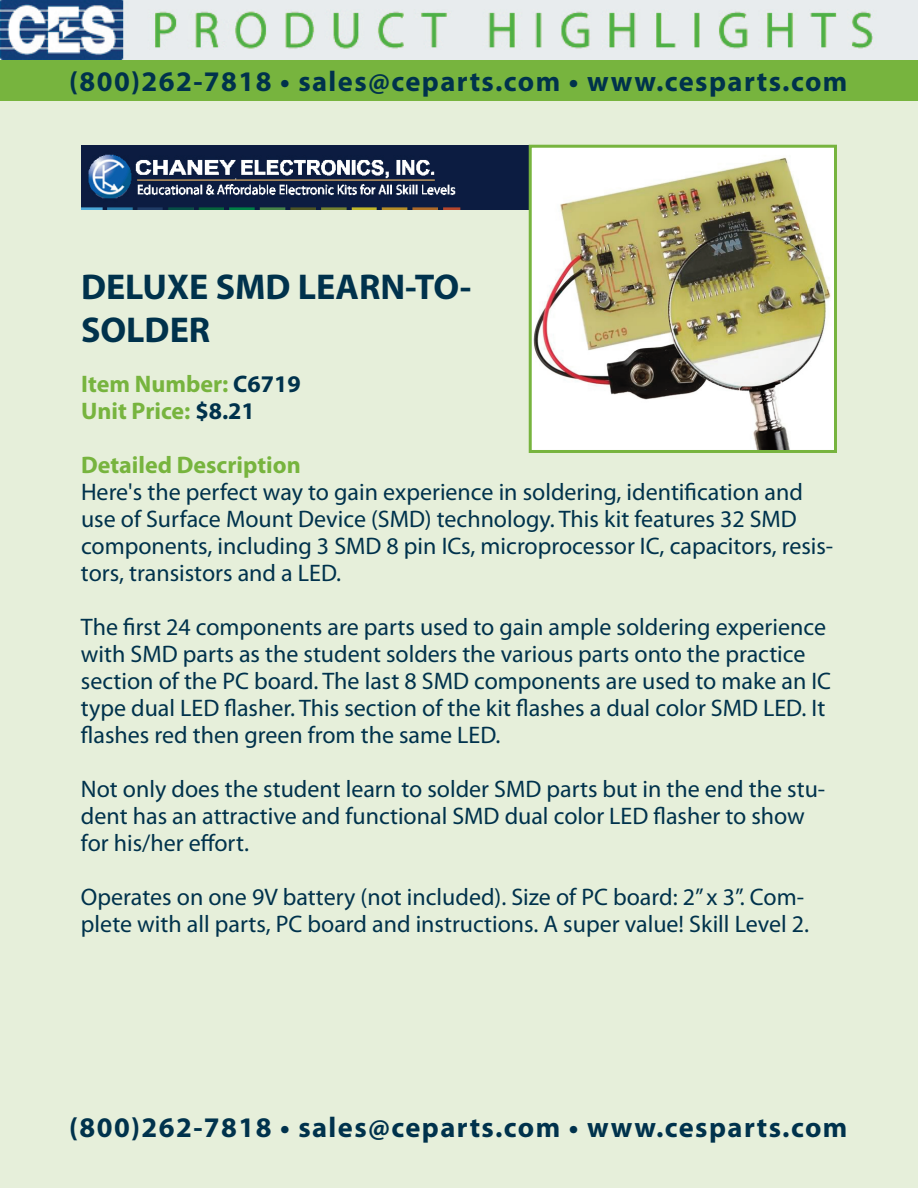
<style>
.page{position:relative;width:918px;height:1188px;background:#e6efda}
.page>*{position:absolute;margin:0;border:0;box-sizing:border-box;transform-origin:0 0}
.t1{font:700 36px/43.2px "Myriad Pro";color:#00324c}
.t2{font:700 28.5px "Myriad Pro";letter-spacing:.05em;color:#00324c}
.t3{font:24px/27px "Myriad Pro";color:#00324c}
.t4{font:700 24px/27px "Myriad Pro";color:#77b43e}
.s1{color:#00324c}
</style>
<div class="page">
<svg style="left:81px;top:209px;width:448px;height:3px"></svg>
<img style="left:81px;top:145px;width:448px;height:64px">
<img style="left:533px;top:149px;width:300px;height:300px">
<div style="left:529px;top:145px;width:308px;height:308px;border:3px solid #77b43e"></div>
<div style="left:0;top:0;width:918px;height:101px;background:#77b43e"></div>
<img style="left:0;top:0;width:918px;height:59px">
<p class="t2" style="left:69px;top:70px;width:780px">(800)262-7818 • sales@ceparts.com • www.cesparts.com</p>
<h1 class="t1" style="left:81px;top:268px;width:392px">DELUXE SMD LEARN-TO-<br>SOLDER</h1>
<p class="t4" style="left:81px;top:372px;width:221px">Item Number: <span class="s1">C6719<br></span>Unit Price: <span class="s1">$8.21</span></p>
<p class="t4" style="left:81px;top:453px;width:221px">Detailed Description</p>
<p class="t3" style="left:81px;top:480px;width:754px">Here's the perfect way to gain experience in soldering, identification and use of Surface Mount Device (SMD) technology. This kit features 32 SMD components, including 3 SMD 8 pin ICs, microprocessor IC, capacitors, resis&shy;tors, transistors and a LED.</p>
<p class="t3" style="left:81px;top:615px;width:752px">The first 24 components are parts used to gain ample soldering experience with SMD parts as the student solders the various parts onto the practice section of the PC board. The last 8 SMD components are used to make an IC type dual LED flasher. This section of the kit flashes a dual color SMD LED. It flashes red then green from the same LED.</p>
<p class="t3" style="left:81px;top:777px;width:746px">Not only does the student learn to solder SMD parts but in the end the stu&shy;dent has an attractive and functional SMD dual color LED flasher to show for his/her effort.</p>
<p class="t3" style="left:81px;top:885px;width:730px">Operates on one 9V battery (not included). Size of PC board: 2” x 3”. Com&shy;plete with all parts, PC board and instructions. A super value! Skill Level 2.</p>
<p class="t2" style="left:69px;top:1117px;width:780px">(800)262-7818 • sales@ceparts.com • www.cesparts.com</p>
</div>
